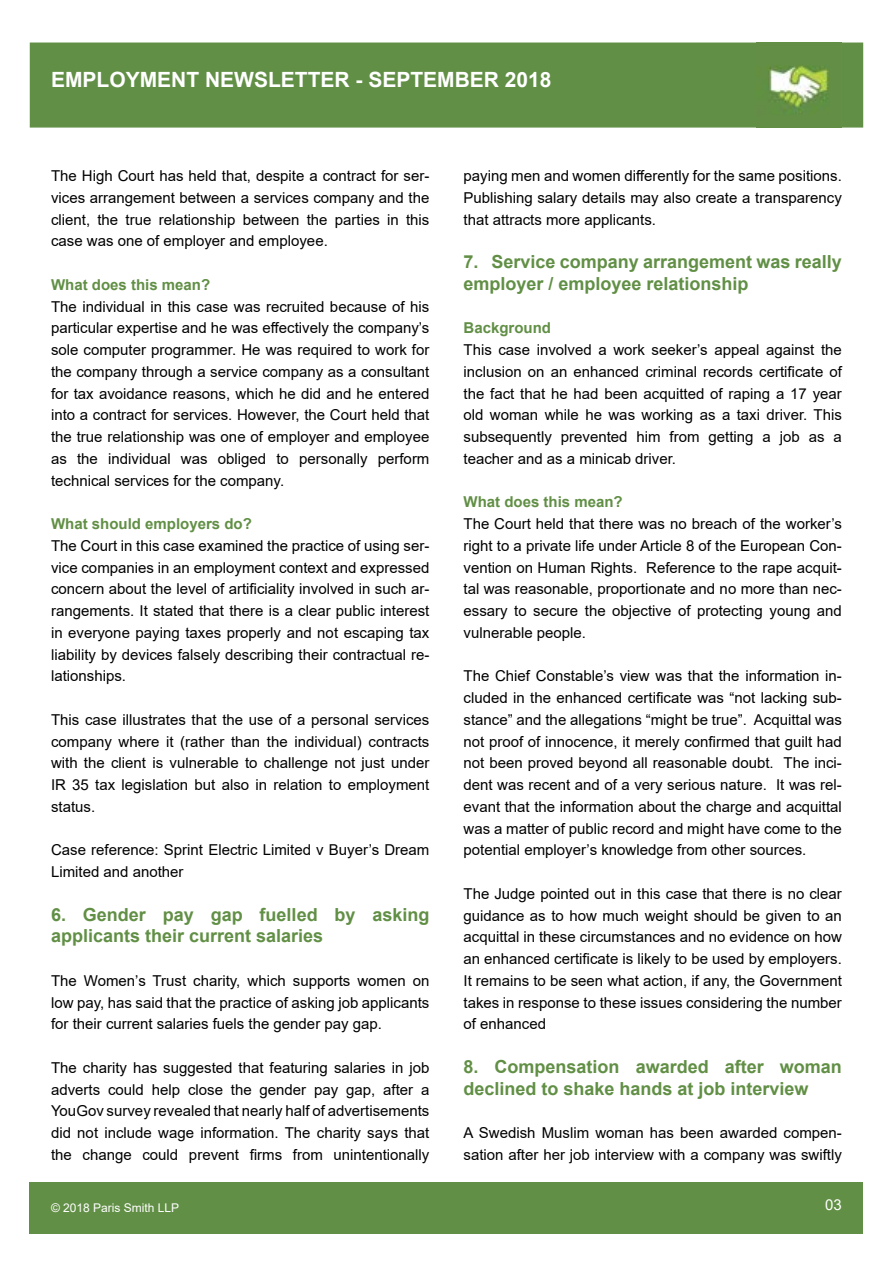
<style>
.page{position:relative;width:893px;height:1263px;background:#fff}
.page>*{position:absolute;margin:0;border:0;box-sizing:border-box;transform-origin:0 0}
.t1{font:700 21px "Arial";color:#fff}
.t2{font:700 18px/21.8px "Arial";color:#618f45}
.t3{font:15px/21.8px "Arial";color:#000;text-align:justify}
.t4{font:700 15px "Arial";color:#618f45}
.t5{font:15px "Arial";color:#fff}
.t6{font:12px "Arial";color:#fff}
</style>
<div class="page">
<div style="left:30px;top:1182px;width:833px;height:51px;background:#618f45"></div>
<div style="left:30px;top:43px;width:833px;height:85px;background:#618f45;border:2px solid #618f45"></div>
<img style="left:757px;top:43px;width:85px;height:85px">
<h1 class="t1" style="left:51px;top:65px;width:502px">EMPLOYMENT NEWSLETTER - SEPTEMBER 2018</h1>
<p class="t3" style="left:51px;top:165px;width:380px">The High Court has held that, despite a contract for ser&shy;vices arrangement between a services company and the client, the true relationship between the parties in this case was one of employer and employee.</p>
<p class="t4" style="left:51px;top:274px;width:161px">What does this mean?</p>
<p class="t3" style="left:51px;top:295px;width:380px">The individual in this case was recruited because of his particular expertise and he was effectively the company’s sole computer programmer. He was required to work for the company through a service company as a consultant for tax avoidance reasons, which he did and he entered into a contract for services. However, the Court held that the true relationship was one of employer and employee as the individual was obliged to personally perform technical services for the company.</p>
<p class="t4" style="left:51px;top:513px;width:202px">What should employers do?</p>
<p class="t3" style="left:51px;top:535px;width:380px">The Court in this case examined the practice of using ser&shy;vice companies in an employment context and expressed concern about the level of artificiality involved in such ar&shy;rangements. It stated that there is a clear public interest in everyone paying taxes properly and not escaping tax liability by devices falsely describing their contractual re&shy;lationships.</p>
<p class="t3" style="left:51px;top:709px;width:380px">This case illustrates that the use of a personal services company where it (rather than the individual) contracts with the client is vulnerable to challenge not just under IR 35 tax legislation but also in relation to employment status.</p>
<p class="t3" style="left:51px;top:839px;width:380px">Case reference: Sprint Electric Limited v Buyer’s Dream<br>Limited and another</p>
<p class="t2" style="left:51px;top:904px;width:380px">6. Gender pay gap fuelled by asking applicants their current salaries</p>
<p class="t3" style="left:51px;top:970px;width:380px">The Women’s Trust charity, which supports women on low pay, has said that the practice of asking job applicants for their current salaries fuels the gender pay gap.</p>
<p class="t3" style="left:51px;top:1057px;width:380px">The charity has suggested that featuring salaries in job adverts could help close the gender pay gap, after a YouGov survey revealed that nearly half of advertisements did not include wage information. The charity says that the change could prevent firms from unintentionally</p>
<p class="t3" style="left:463px;top:165px;width:380px">paying men and women differently for the same positions.<br>Publishing salary details may also create a transparency that attracts more applicants.</p>
<p class="t2" style="left:463px;top:251px;width:380px">7. Service company arrangement was really employer / employee relationship</p>
<p class="t4" style="left:463px;top:317px;width:89px">Background</p>
<p class="t3" style="left:463px;top:339px;width:380px">This case involved a work seeker’s appeal against the inclusion on an enhanced criminal records certificate of the fact that he had been acquitted of raping a 17 year old woman while he was working as a taxi driver. This subsequently prevented him from getting a job as a teacher and as a minicab driver.</p>
<p class="t4" style="left:463px;top:491px;width:161px">What does this mean?</p>
<p class="t3" style="left:463px;top:513px;width:380px">The Court held that there was no breach of the worker’s right to a private life under Article 8 of the European Con&shy;vention on Human Rights. Reference to the rape acquit&shy;tal was reasonable, proportionate and no more than nec&shy;essary to secure the objective of protecting young and vulnerable people.</p>
<p class="t3" style="left:463px;top:665px;width:380px">The Chief Constable’s view was that the information in&shy;cluded in the enhanced certificate was “not lacking sub&shy;stance” and the allegations “might be true”. Acquittal was not proof of innocence, it merely confirmed that guilt had not been proved beyond all reasonable doubt. The inci&shy;dent was recent and of a very serious nature. It was rel&shy;evant that the information about the charge and acquittal was a matter of public record and might have come to the potential employer’s knowledge from other sources.</p>
<p class="t3" style="left:463px;top:883px;width:380px">The Judge pointed out in this case that there is no clear guidance as to how much weight should be given to an acquittal in these circumstances and no evidence on how an enhanced certificate is likely to be used by employers.<br>It remains to be seen what action, if any, the Government takes in response to these issues considering the number of enhanced</p>
<p class="t2" style="left:463px;top:1056px;width:380px">8. Compensation awarded after woman declined to shake hands at job interview</p>
<p class="t3" style="left:463px;top:1122px;width:380px">A Swedish Muslim woman has been awarded compen&shy;sation after her job interview with a company was swiftly</p>
<p class="t6" style="left:51px;top:1200px;width:130px">© 2018 Paris Smith LLP</p>
<p class="t5" style="left:825px;top:1194px;width:18px">03</p>
</div>
